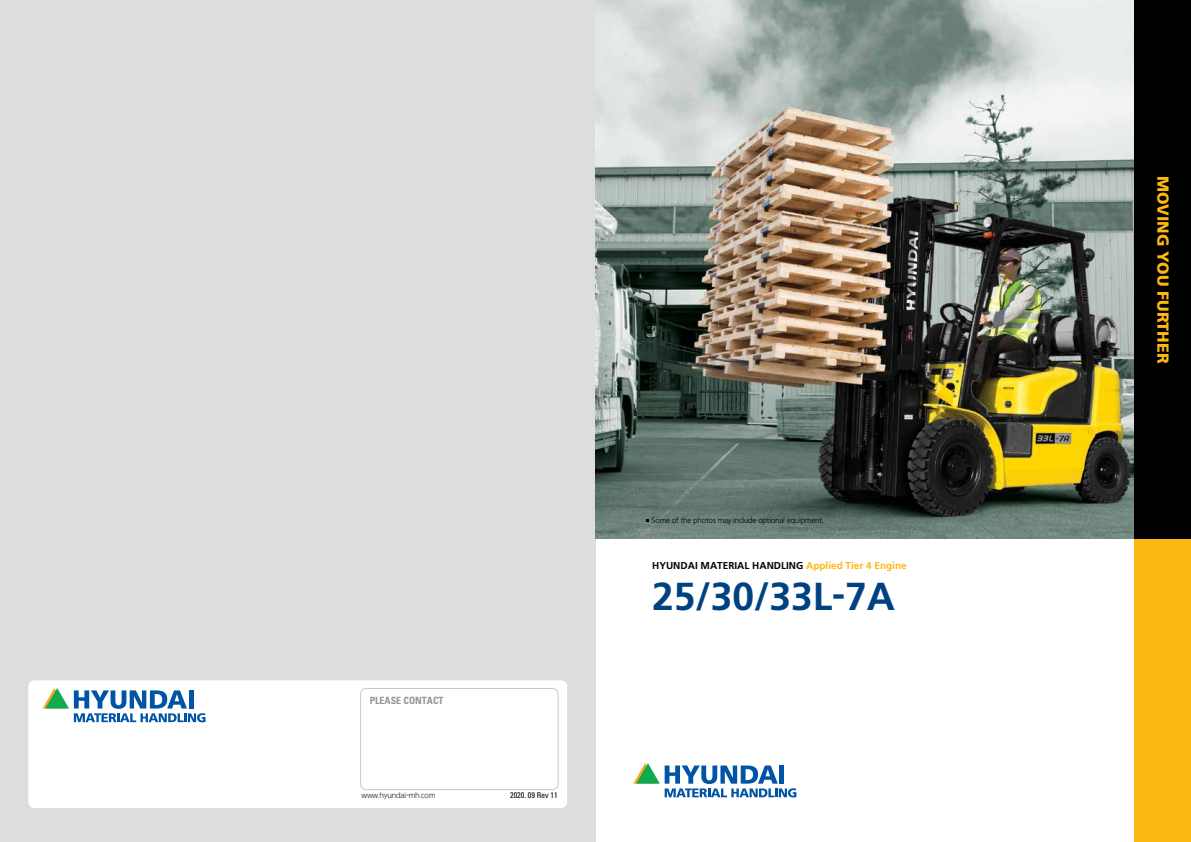
<style>
.page{position:relative;width:1191px;height:842px;background:#fff}
.page>*{position:absolute;margin:0;border:0;box-sizing:border-box;transform-origin:0 0}
.t1{font:700 39px "Frutiger";color:#004182}
.t2{font:900 16px "Frutiger";color:#fdb812}
.t3{font:700 10px "Frutiger";color:#000}
.t4{font:700 condensed 10px "Univers";color:#939598}
.t5{font:300 8px "Frutiger";letter-spacing:-.025em;color:#000}
.t6{font:8px "HYUNDAI Light";letter-spacing:-.025em;color:#000}
.t7{font:condensed 8px "Univers";color:#000}
.s1{color:#fdb812}
</style>
<div class="page">
<div style="left:0;top:0;width:595px;height:842px;background:#dcddde"></div>
<img style="left:595px;top:0;width:539px;height:539px">
<div style="left:1134px;top:539px;width:57px;height:303px;background:#fdb812"></div>
<div style="left:1134px;top:0;width:57px;height:539px;background:#000"></div>
<div style="left:28px;top:680px;width:539px;height:128px;background:#fff;border-radius:6px"></div>
<div style="left:360px;top:688px;width:198px;height:102px;border:1px solid #c6c8ca;border-radius:6px"></div>
<svg style="left:43px;top:688px;width:162px;height:34px"></svg>
<svg style="left:633px;top:763px;width:163px;height:34px"></svg>
<p class="t4" style="left:370px;top:694px;width:75px">PLEASE CONTACT</p>
<p class="t6" style="left:361px;top:791px;width:75px">www.hyundai-mh.com</p>
<p class="t7" style="left:510px;top:790px;width:49px">2020. 09 Rev 11</p>
<p class="t5" style="left:651px;top:516px;width:174px">Some of the photos may include optional equipment.</p>
<p class="t3" style="left:652px;top:559px;width:256px">HYUNDAI MATERIAL HANDLING <span class="s1">Applied Tier 4 Engine</span></p>
<h1 class="t1" style="left:652px;top:574px;width:244px">25/30/33L-7A</h1>
<h2 class="t2" style="left:1172px;top:176px;width:189px;rotate:90deg">MOVING YOU FURTHER</h2>
</div>
